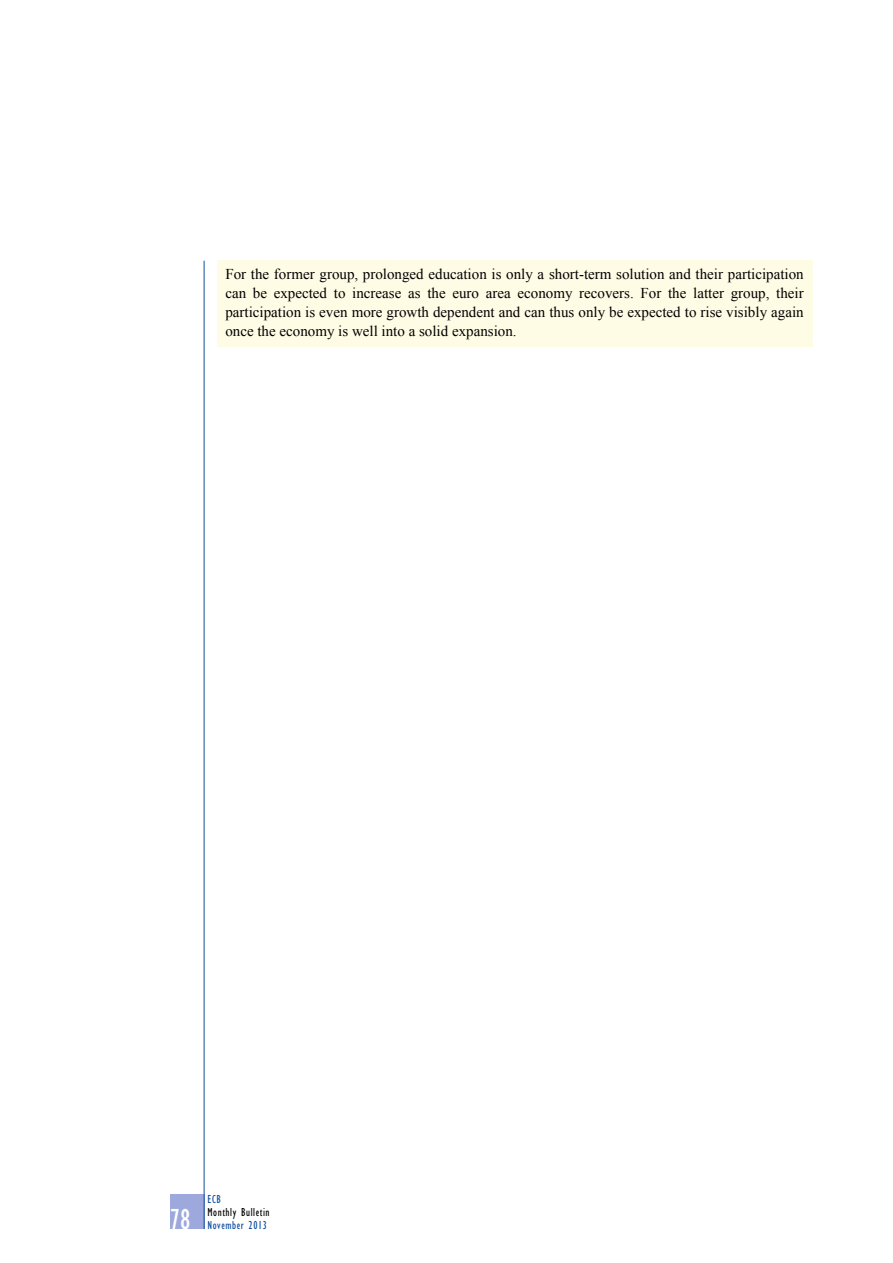
<style>
.page{position:relative;width:893px;height:1263px;background:#fff}
.page>*{position:absolute;margin:0;border:0;box-sizing:border-box;transform-origin:0 0}
.t1{font:condensed 30px "Gill Sans Myriad";color:#fff;scale:.95 1}
.t2{font:15px/18.8px "Times New Roman WGL";color:#000;text-align:justify}
.t3{font:condensed 12px "Gill Sans Myriad";letter-spacing:.05em;color:#114fa0;scale:.95 1}
.t4{font:condensed 12px "Gill Sans Myriad";letter-spacing:.05em;color:#000;scale:.95 1}
</style>
<div class="page">
<div style="left:170px;top:1195px;width:34px;height:34px;background:#9da9dc"></div>
<hr style="left:204px;top:261px;width:1px;height:968px;background:#114fa0">
<div style="left:217px;top:261px;width:595px;height:86px;background:#fffce6"></div>
<p class="t2" style="left:225px;top:265px;width:580px">For the former group, prolonged education is only a short-term solution and their participation can be expected to increase as the euro area economy recovers. For the latter group, their participation is even more growth dependent and can thus only be expected to rise visibly again once the economy is well into a solid expansion.</p>
<h1 class="t1" style="left:170px;top:1201px;width:23px">78</h1>
<p class="t3" style="left:207px;top:1191px;width:16px">ECB</p>
<p class="t4" style="left:207px;top:1205px;width:67px">Monthly Bulletin</p>
<p class="t3" style="left:207px;top:1218px;width:64px">November 2013</p>
</div>
